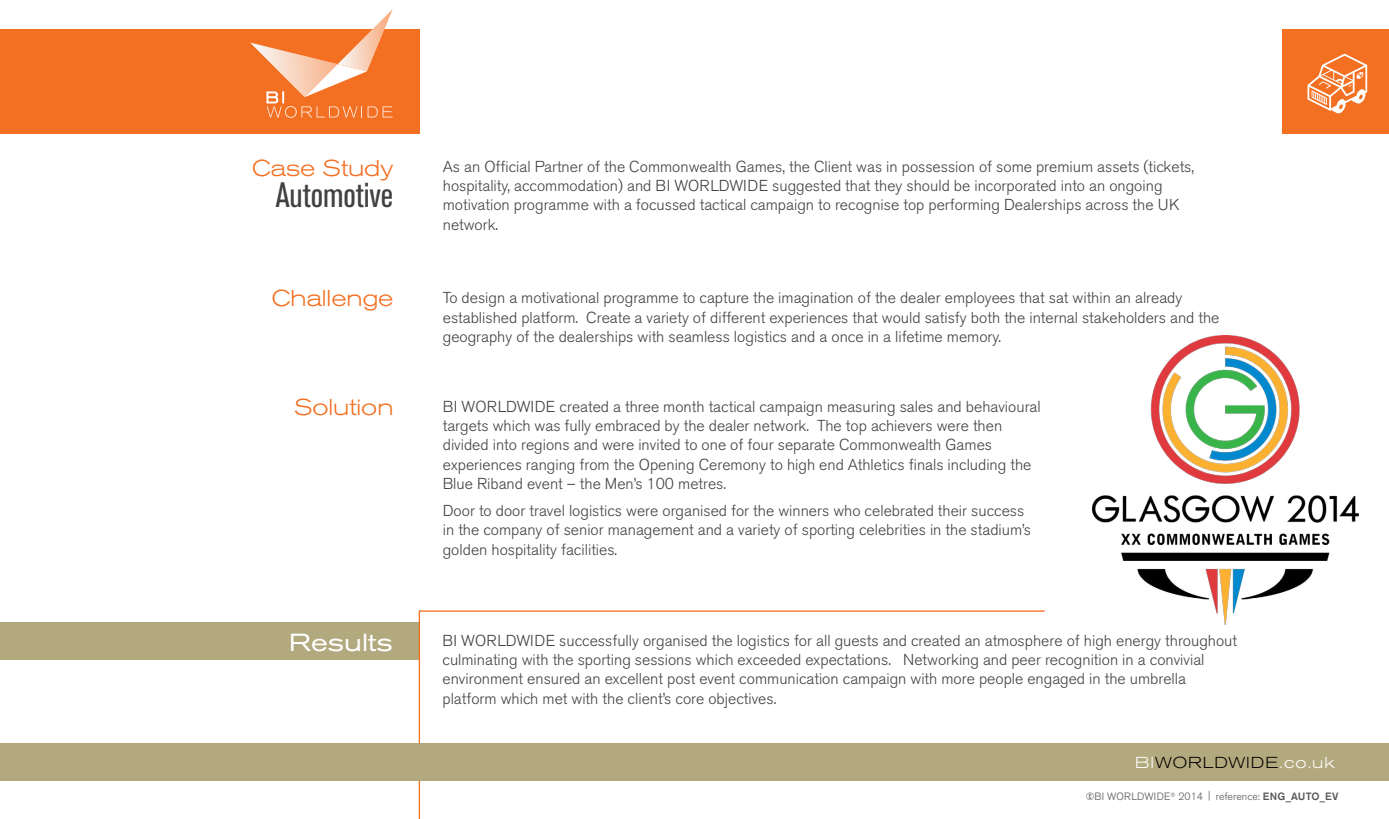
<style>
.page{position:relative;width:1389px;height:819px;background:#fff}
.page>*{position:absolute;margin:0;border:0;box-sizing:border-box;transform-origin:0 0}
.t1{font:condensed 35px "Akzidenz Grotesk BE";color:#414042}
.t2{font:expanded 24.5px "Akzidenz Grotesk BE";color:#fff}
.t3{font:300 expanded 22.75px "Akzidenz Grotesk BE";color:#f36f21}
.t4{font:300 15.75px/19.2px "Akzidenz Grotesk BE";color:#414042}
.t5{font:300 expanded 15.75px "Akzidenz Grotesk BE";letter-spacing:.06em;color:#000}
.t6{font:300 expanded 14.88px "Akzidenz Grotesk BE";letter-spacing:.03em;color:#000}
.t7{font:300 10.5px "Akzidenz Grotesk BE";color:#565659}
.s1{color:#fff}
.s2{font-weight:500;font-stretch:condensed}
.s3{font-weight:500}
</style>
<div class="page">
<div style="left:0;top:29px;width:420px;height:105px;background:#f36f21"></div>
<div style="left:1282px;top:29px;width:107px;height:105px;background:#f36f21"></div>
<svg style="left:250px;top:9px;width:143px;height:109px"></svg>
<svg style="left:1307px;top:54px;width:60px;height:59px"></svg>
<img style="left:1092px;top:336px;width:267px;height:289px">
<div style="left:0;top:621px;width:419px;height:38px;background:#b3a97e"></div>
<hr style="left:419px;top:610px;width:1px;height:209px;background:#f36f21">
<hr style="left:419px;top:610px;width:626px;height:1px;background:#f36f21">
<div style="left:0;top:743px;width:1389px;height:37px;background:#b3a97e"></div>
<h3 class="t3" style="left:252px;top:155px;width:143px">Case Study</h3>
<h1 class="t1" style="left:276px;top:175px;width:119px">Automotive</h1>
<p class="t4" style="left:443px;top:157px;width:753px">As an Official Partner of the Commonwealth Games, the Client was in possession of some premium assets (tickets, hospitality, accommodation) and BI WORLDWIDE suggested that they should be incorporated into an ongoing motivation programme with a focussed tactical campaign to recognise top performing Dealerships across the UK network.</p>
<h3 class="t3" style="left:272px;top:285px;width:123px">Challenge</h3>
<p class="t4" style="left:443px;top:288px;width:778px">To design a motivational programme to capture the imagination of the dealer employees that sat within an already established platform. Create a variety of different experiences that would satisfy both the internal stakeholders and the geography of the dealerships with seamless logistics and a once in a lifetime memory.</p>
<h3 class="t3" style="left:294px;top:394px;width:101px">Solution</h3>
<p class="t4" style="left:443px;top:397px;width:599px">BI WORLDWIDE created a three month tactical campaign measuring sales and behavioural targets which was fully embraced by the dealer network. The top achievers were then divided into regions and were invited to one of four separate Commonwealth Games experiences ranging from the Opening Ceremony to high end Athletics finals including the Blue Riband event – the Men’s 100 metres.</p>
<p class="t4" style="left:443px;top:501px;width:590px">Door to door travel logistics were organised for the winners who celebrated their success in the company of senior management and a variety of sporting celebrities in the stadium’s golden hospitality facilities.</p>
<h2 class="t2" style="left:289px;top:627px;width:105px">Results</h2>
<p class="t4" style="left:442px;top:631px;width:796px">BI WORLDWIDE successfully organised the logistics for all guests and created an atmosphere of high energy throughout culminating with the sporting sessions which exceeded expectations. Networking and peer recognition in a convivial environment ensured an excellent post event communication campaign with more people engaged in the umbrella platform which met with the client’s core objectives.</p>
<p class="t6" style="left:1155px;top:753px;width:179px"><span class="s1">BI</span>WORLDWIDE<span class="s1">.com</span></p>
<p class="t5" style="left:1135px;top:753px;width:201px"><span class="s1">BI</span>WORLDWIDE<span class="s1">.co.uk</span></p>
<p class="t7" style="left:1086px;top:790px;width:254px"><span class="s2">©</span>BI WORLDWIDE<sup>®</sup> 2014 | reference: <span class="s3">ENG_AUTO_EV</span></p>
</div>
